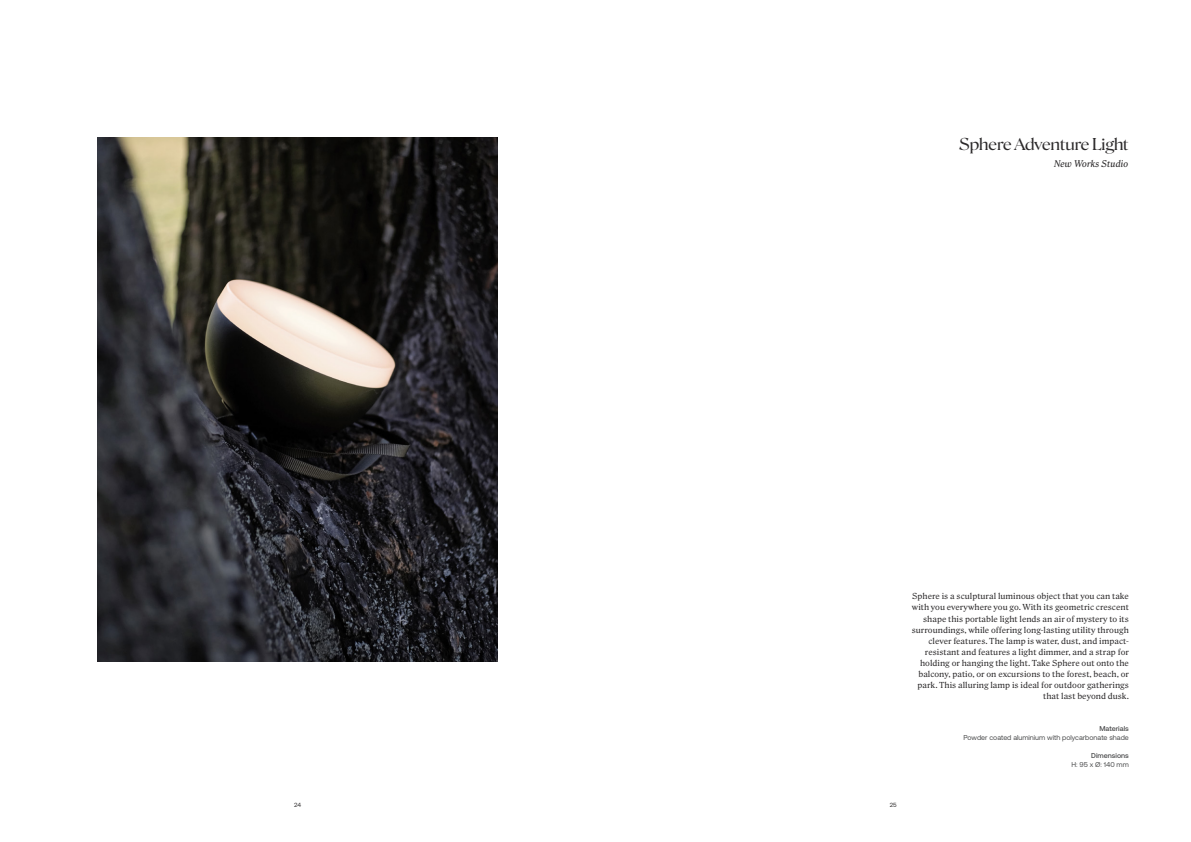
<style>
.page{position:relative;width:1191px;height:842px;background:#fff}
.page>*{position:absolute;margin:0;border:0;box-sizing:border-box;transform-origin:0 0}
.S20_Overskrift{font:16px "Roslindale Display";color:#2b292a}
.S20_Underoverskrift{font:italic 9px "Roslindale Text";color:#2b292a}
.S20_Brødtekst{font:8.1px/11.1px "Roslindale Text";color:#2b292a;text-align:right}
.t1{font:7.1px "Aeonik";color:#4b4c4d}
.t2{font:500 7.1px "Aeonik";color:#4b4c4d}
.t3{font:6px "Aeonik";color:#2b292a}
</style>
<div class="page">
<img style="left:98px;top:137px;width:399px;height:525px">
<p class="S20_Overskrift" style="left:959px;top:131px;width:171px">Sphere Adventure Light</p>
<p class="S20_Underoverskrift" style="left:1054px;top:156px;width:76px">New Works Studio</p>
<p class="t3" style="left:294px;top:801px;width:8px">24</p>
<p class="t3" style="left:889px;top:801px;width:8px">25</p>
<p class="S20_Brødtekst" style="left:911px;top:590px;width:219px">Sphere is a sculptural luminous object that you can take with you everywhere you go. With its geometric crescent shape this portable light lends an air of mystery to its surroundings, while offering long-lasting utility through clever features. The lamp is water, dust, and impact&shy;resistant and features a light dimmer, and a strap for holding or hanging the light. Take Sphere out onto the balcony, patio, or on excursions to the forest, beach, or park. This alluring lamp is ideal for outdoor gatherings that last beyond dusk.</p>
<p class="t2" style="left:1099px;top:724px;width:31px">Materials</p>
<p class="t1" style="left:963px;top:733px;width:167px">Powder coated aluminium with polycarbonate shade</p>
<p class="t2" style="left:1091px;top:751px;width:39px">Dimensions</p>
<p class="t1" style="left:1071px;top:761px;width:59px">H: 95 x Ø: 140 mm</p>
</div>
